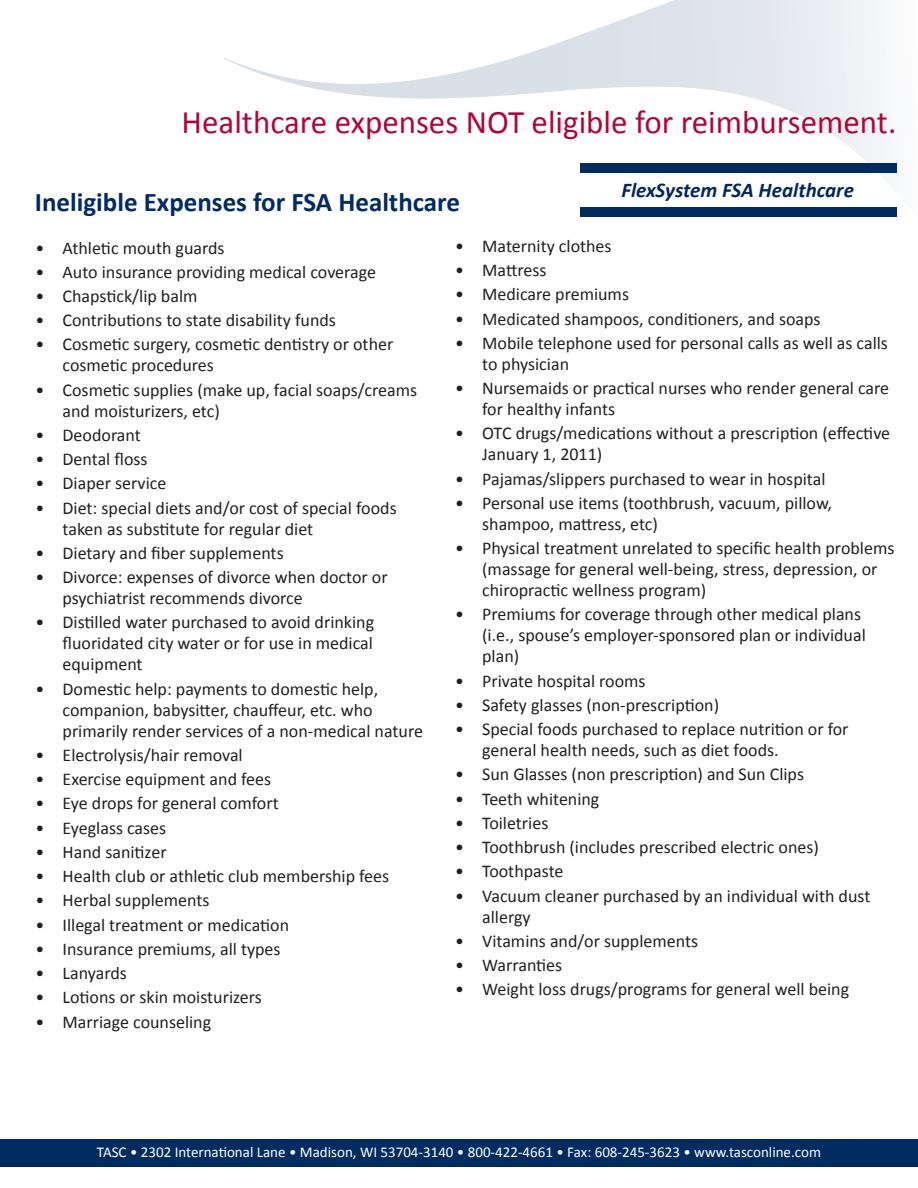
<style>
.page{position:relative;width:918px;height:1188px;background:#fff}
.page>*{position:absolute;margin:0;border:0;box-sizing:border-box;transform-origin:0 0}
.t1{font:33px "Calibri";color:#b30437}
.t2{font:700 27px "Calibri";color:#002c62}
.t3{font:italic 700 21px "Calibri";color:#00285f}
.t4{font:18px/21px "Calibri";color:#231f20}
.t5{font:15px "Calibri";color:#fff}
</style>
<div class="page">
<img style="left:225px;top:0;width:672px;height:217px">
<div style="left:580px;top:164px;width:316px;height:9px;background:#002c62"></div>
<div style="left:580px;top:207px;width:316px;height:9px;background:#002c62"></div>
<div style="left:0;top:1140px;width:918px;height:27px;background:#002c62"></div>
<p class="t1" style="left:182px;top:101px;width:716px">Healthcare expenses NOT eligible for reimbursement.</p>
<p class="t2" style="left:35px;top:186px;width:427px">Ineligible Expenses for FSA Healthcare</p>
<p class="t3" style="left:621px;top:177px;width:234px">FlexSystem FSA Healthcare</p>
<p class="t4" style="left:36px;top:236px;width:191px">• Athletic mouth guards</p>
<p class="t4" style="left:36px;top:260px;width:342px">• Auto insurance providing medical coverage</p>
<p class="t4" style="left:36px;top:285px;width:164px">• Chapstick/lip balm</p>
<p class="t4" style="left:36px;top:309px;width:302px">• Contributions to state disability funds</p>
<p class="t4" style="left:63px;top:333px;width:332px;text-indent:-27px">• Cosmetic surgery, cosmetic dentistry or other cosmetic procedures</p>
<p class="t4" style="left:63px;top:378px;width:356px;text-indent:-27px">• Cosmetic supplies (make up, facial soaps/creams and moisturizers, etc)</p>
<p class="t4" style="left:36px;top:424px;width:107px">• Deodorant</p>
<p class="t4" style="left:36px;top:448px;width:114px">• Dental floss</p>
<p class="t4" style="left:36px;top:472px;width:132px">• Diaper service</p>
<p class="t4" style="left:63px;top:496px;width:336px;text-indent:-27px">• Diet: special diets and/or cost of special foods taken as substitute for regular diet</p>
<p class="t4" style="left:36px;top:542px;width:250px">• Dietary and fiber supplements</p>
<p class="t4" style="left:63px;top:566px;width:327px;text-indent:-27px">• Divorce: expenses of divorce when doctor or psychiatrist recommends divorce</p>
<p class="t4" style="left:63px;top:611px;width:313px;text-align:justify;text-indent:-27px">• Distilled water purchased to avoid drinking fluoridated city water or for use in medical equipment</p>
<p class="t4" style="left:63px;top:677px;width:362px;text-indent:-27px">• Domestic help: payments to domestic help, companion, babysitter, chauffeur, etc. who primarily render services of a non-medical nature</p>
<p class="t4" style="left:36px;top:744px;width:209px">• Electrolysis/hair removal</p>
<p class="t4" style="left:36px;top:768px;width:237px">• Exercise equipment and fees</p>
<p class="t4" style="left:36px;top:792px;width:245px">• Eye drops for general comfort</p>
<p class="t4" style="left:36px;top:816px;width:132px">• Eyeglass cases</p>
<p class="t4" style="left:36px;top:840px;width:133px">• Hand sanitizer</p>
<p class="t4" style="left:36px;top:865px;width:355px">• Health club or athletic club membership fees</p>
<p class="t4" style="left:36px;top:889px;width:175px">• Herbal supplements</p>
<p class="t4" style="left:36px;top:913px;width:255px">• Illegal treatment or medication</p>
<p class="t4" style="left:36px;top:937px;width:247px">• Insurance premiums, all types</p>
<p class="t4" style="left:36px;top:962px;width:93px">• Lanyards</p>
<p class="t4" style="left:36px;top:986px;width:228px">• Lotions or skin moisturizers</p>
<p class="t4" style="left:36px;top:1010px;width:177px">• Marriage counseling</p>
<p class="t4" style="left:455px;top:235px;width:158px">• Maternity clothes</p>
<p class="t4" style="left:455px;top:259px;width:93px">• Mattress</p>
<p class="t4" style="left:455px;top:283px;width:175px">• Medicare premiums</p>
<p class="t4" style="left:455px;top:307px;width:367px">• Medicated shampoos, conditioners, and soaps</p>
<p class="t4" style="left:482px;top:332px;width:407px;text-indent:-27px">• Mobile telephone used for personal calls as well as calls to physician</p>
<p class="t4" style="left:482px;top:377px;width:409px;text-indent:-27px">• Nursemaids or practical nurses who render general care for healthy infants</p>
<p class="t4" style="left:482px;top:422px;width:410px;text-indent:-27px">• OTC drugs/medications without a prescription (effective<br>January 1, 2011)</p>
<p class="t4" style="left:455px;top:467px;width:372px">• Pajamas/slippers purchased to wear in hospital</p>
<p class="t4" style="left:482px;top:492px;width:351px;text-indent:-27px">• Personal use items (toothbrush, vacuum, pillow, shampoo, mattress, etc)</p>
<p class="t4" style="left:482px;top:537px;width:414px;text-indent:-27px">• Physical treatment unrelated to specific health problems (massage for general well-being, stress, depression, or chiropractic wellness program)</p>
<p class="t4" style="left:482px;top:603px;width:385px;text-indent:-27px">• Premiums for coverage through other medical plans (i.e., spouse’s employer-sponsored plan or individual plan)</p>
<p class="t4" style="left:455px;top:669px;width:192px">• Private hospital rooms</p>
<p class="t4" style="left:455px;top:694px;width:265px">• Safety glasses (non-prescription)</p>
<p class="t4" style="left:482px;top:718px;width:368px;text-indent:-27px">• Special foods purchased to replace nutrition or for general health needs, such as diet foods.</p>
<p class="t4" style="left:455px;top:763px;width:350px">• Sun Glasses (non prescription) and Sun Clips</p>
<p class="t4" style="left:455px;top:787px;width:146px">• Teeth whitening</p>
<p class="t4" style="left:455px;top:812px;width:95px">• Toiletries</p>
<p class="t4" style="left:455px;top:836px;width:365px">• Toothbrush (includes prescribed electric ones)</p>
<p class="t4" style="left:455px;top:860px;width:110px">• Toothpaste</p>
<p class="t4" style="left:482px;top:884px;width:390px;text-indent:-27px">• Vacuum cleaner purchased by an individual with dust allergy</p>
<p class="t4" style="left:455px;top:929px;width:245px">• Vitamins and/or supplements</p>
<p class="t4" style="left:455px;top:954px;width:109px">• Warranties</p>
<p class="t4" style="left:455px;top:978px;width:395px">• Weight loss drugs/programs for general well being</p>
<p class="t5" style="left:97px;top:1142px;width:726px">TASC • 2302 International Lane • Madison, WI 53704-3140 • 800-422-4661 • Fax: 608-245-3623 • www.tasconline.com</p>
</div>
